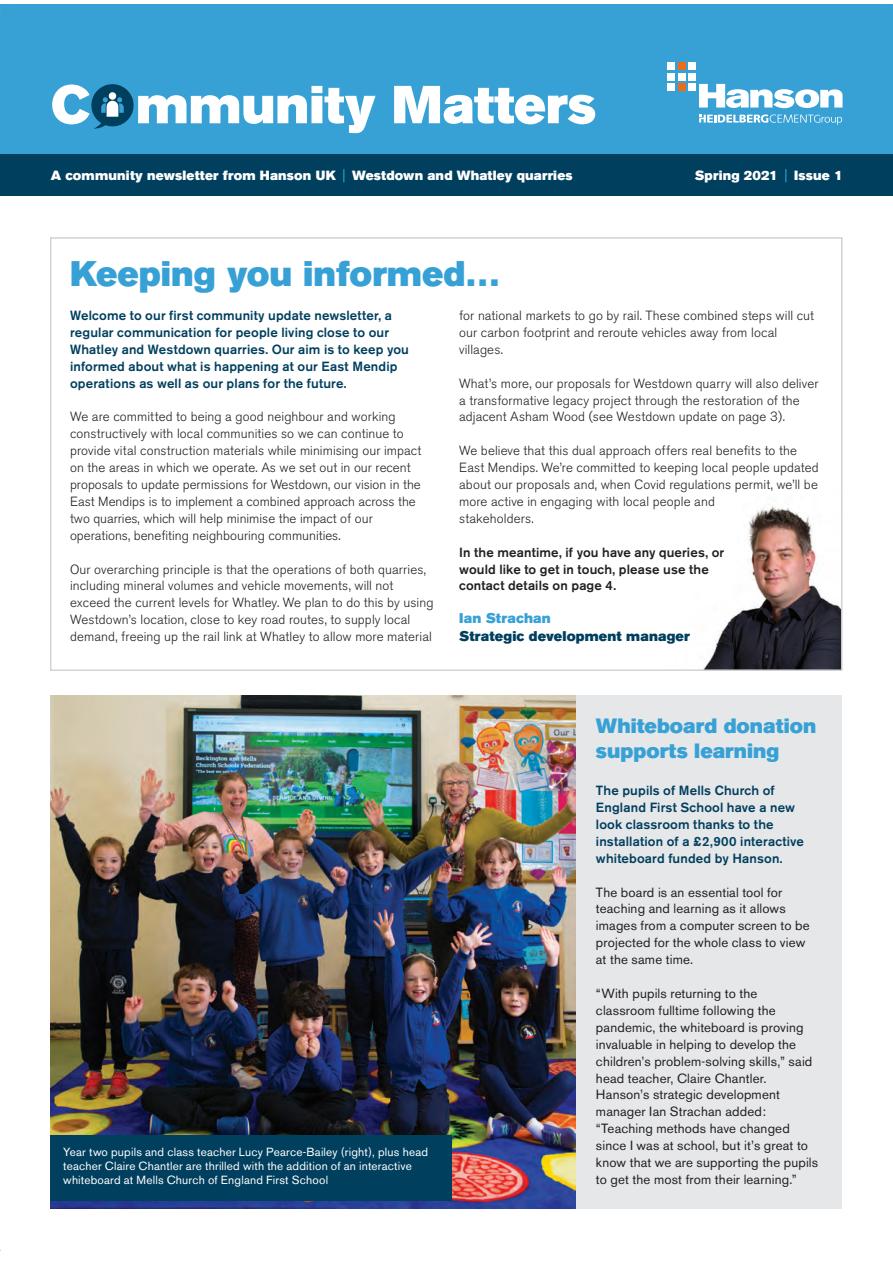
<style>
.page{position:relative;width:893px;height:1263px;background:#fff}
.page>*{position:absolute;margin:0;border:0;box-sizing:border-box;transform-origin:0 0}
.t1{font:52.95px "Akzidenz Grotesk BE Super";letter-spacing:-.005em;color:#fff}
.t2{font:35.25px "Akzidenz Grotesk BE Super";color:#37a1d5}
.t3{font:20.55px/25px "Akzidenz Grotesk BE Super";color:#37a1d5}
.t4{font:13.95px "Akzidenz Grotesk BE Super";letter-spacing:.015em;color:#013f5e}
.t5{font:13.95px "Akzidenz Grotesk BE Super";letter-spacing:.015em;color:#37a1d5}
.t6{font:300 13.2px/17px "Akzidenz Grotesk BE";letter-spacing:.01em;color:#231f20}
.t7{font:13.2px/17px "Akzidenz Grotesk BE";letter-spacing:.01em;color:#231f20}
.t8{font:500 13.2px/17px "Akzidenz Grotesk BE";letter-spacing:.01em;color:#013f5e}
.t9{font:500 13.2px/17px "Akzidenz Grotesk BE";letter-spacing:.01em;color:#231f20}
.t10{font:13.2px "Akzidenz Grotesk BE Super";letter-spacing:.015em;color:#fff}
.t11{font:11.7px/14.1px "Akzidenz Grotesk BE";letter-spacing:.015em;color:#fff}
.s1{font-family:"Akzidenz Grotesk BE";color:#37a1d5}
</style>
<div class="page">
<div style="left:0;top:4px;width:893px;height:151px;background:#37a1d5"></div>
<div style="left:678px;top:63px;width:7px;height:7px;background:#ea6d1f"></div>
<div style="left:678px;top:84px;width:7px;height:7px;background:#ea6d1f"></div>
<svg style="left:699px;top:84px;width:143px;height:24px"></svg>
<div style="left:688px;top:63px;width:8px;height:7px;background:#fff"></div>
<div style="left:688px;top:73px;width:8px;height:8px;background:#fff"></div>
<div style="left:688px;top:84px;width:8px;height:7px;background:#fff"></div>
<div style="left:678px;top:73px;width:7px;height:8px;background:#fff"></div>
<div style="left:667px;top:63px;width:8px;height:7px;background:#fff"></div>
<div style="left:667px;top:73px;width:8px;height:8px;background:#fff"></div>
<div style="left:667px;top:84px;width:8px;height:7px;background:#fff"></div>
<svg style="left:699px;top:115px;width:143px;height:10px"></svg>
<svg style="left:91px;top:84px;width:43px;height:45px"></svg>
<div style="left:0;top:155px;width:893px;height:41px;background:#013f5e"></div>
<div style="left:51px;top:695px;width:791px;height:514px;background:#e6e7e9"></div>
<img style="left:51px;top:695px;width:525px;height:514px">
<div style="left:51px;top:1135px;width:401px;height:65px;background:#013f5e"></div>
<img style="left:703px;top:506px;width:137px;height:163px">
<img style="left:703px;top:506px;width:12px;height:3px">
<img style="left:703px;top:547px;width:21px;height:12px">
<img style="left:703px;top:564px;width:6px;height:12px">
<h1 class="t1" style="left:51px;top:86px;width:547px">C mmunity Matters</h1>
<p class="t10" style="left:51px;top:171px;width:523px">A community newsletter from Hanson UK <span class="s1">|</span> Westdown and Whatley quarries</p>
<p class="t10" style="left:695px;top:171px;width:149px">Spring 2021 <span class="s1">|</span> Issue 1</p>
<h2 class="t2" style="left:70px;top:261px;width:432px">Keeping you informed…</h2>
<p class="t8" style="left:70px;top:308px;width:340px">Welcome to our first community update newsletter, a regular communication for people living close to our Whatley and Westdown quarries. Our aim is to keep you informed about what is happening at our East Mendip operations as well as our plans for the future.</p>
<p class="t6" style="left:70px;top:410px;width:353px">We are committed to being a good neighbour and working constructively with local communities so we can continue to provide vital construction materials while minimising our impact on the areas in which we operate. As we set out in our recent proposals to update permissions for Westdown, our vision in the East Mendips is to implement a combined approach across the two quarries, which will help minimise the impact of our operations, benefiting neighbouring communities.</p>
<p class="t6" style="left:70px;top:562px;width:365px">Our overarching principle is that the operations of both quarries, including mineral volumes and vehicle movements, will not exceed the current levels for Whatley. We plan to do this by using Westdown’s location, close to key road routes, to supply local demand, freeing up the rail link at Whatley to allow more material</p>
<p class="t6" style="left:459px;top:309px;width:356px">for national markets to go by rail. These combined steps will cut our carbon footprint and reroute vehicles away from local villages.</p>
<p class="t6" style="left:459px;top:376px;width:361px">What’s more, our proposals for Westdown quarry will also deliver a transformative legacy project through the restoration of the adjacent Asham Wood (see Westdown update on page 3).</p>
<p class="t6" style="left:459px;top:444px;width:361px">We believe that this dual approach offers real benefits to the East Mendips. We’re committed to keeping local people updated about our proposals and, when Covid regulations permit, we’ll be more active in engaging with local people and<br>stakeholders.</p>
<p class="t9" style="left:459px;top:545px;width:267px">In the meantime, if you have any queries, or would like to get in touch, please use the contact details on page 4.</p>
<p class="t5" style="left:459px;top:614px;width:93px">Ian Strachan</p>
<p class="t4" style="left:459px;top:631px;width:232px">Strategic development manager</p>
<p class="t11" style="left:63px;top:1146px;width:366px">Year two pupils and class teacher Lucy Pearce-Bailey (right), plus head teacher Claire Chantler are thrilled with the addition of an interactive whiteboard at Mells Church of England First School</p>
<h3 class="t3" style="left:596px;top:715px;width:222px">Whiteboard donation supports learning</h3>
<p class="t8" style="left:596px;top:783px;width:209px">The pupils of Mells Church of<br>England First School have a new look classroom thanks to the installation of a £2,900 interactive whiteboard funded by Hanson.</p>
<p class="t7" style="left:596px;top:885px;width:215px">The board is an essential tool for teaching and learning as it allows images from a computer screen to be projected for the whole class to view at the same time.</p>
<p class="t7" style="left:596px;top:986px;width:224px">“With pupils returning to the classroom fulltime following the pandemic, the whiteboard is proving invaluable in helping to develop the children’s problem-solving skills,” said head teacher, Claire Chantler.<br>Hanson’s strategic development manager Ian Strachan added: “Teaching methods have changed since I was at school, but it’s great to know that we are supporting the pupils to get the most from their learning.”</p>
</div>
